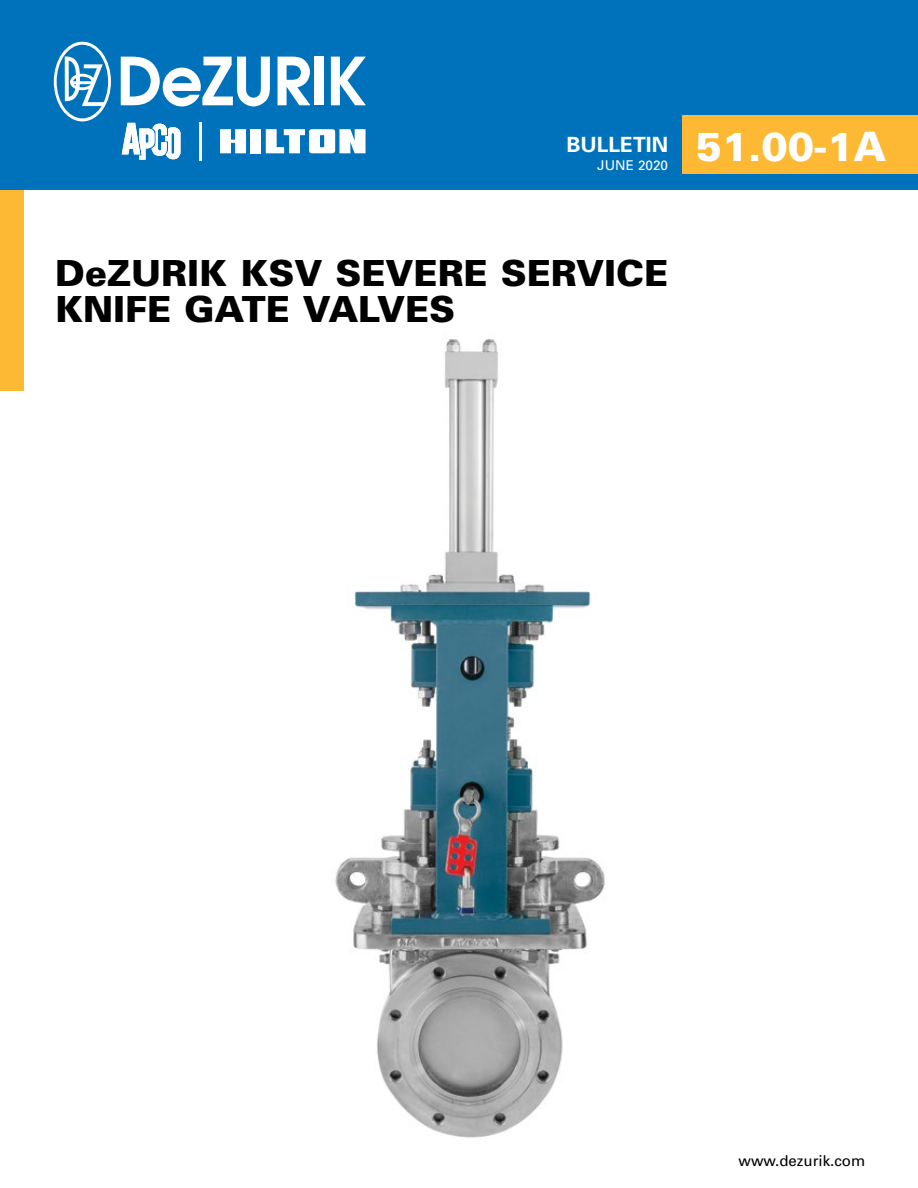
<style>
.page{position:relative;width:918px;height:1188px;background:#fff}
.page>*{position:absolute;margin:0;border:0;box-sizing:border-box;transform-origin:0 0}
.t1{font:900 40.5px "Univers";color:#fff}
.t2{font:900 36px/36px "Univers";color:#000}
.t3{font:700 21px "Univers";color:#fff}
.t4{font:15px "Univers";color:#000}
.t5{font:13.5px "Univers";color:#fff}
</style>
<div class="page">
<img style="left:335px;top:339px;width:270px;height:799px">
<div style="left:0;top:188px;width:23px;height:203px;background:#fdb933"></div>
<div style="left:0;top:0;width:918px;height:190px;background:#0072bc"></div>
<svg style="left:54px;top:42px;width:57px;height:79px"></svg>
<svg style="left:121px;top:57px;width:149px;height:49px"></svg>
<svg style="left:278px;top:57px;width:32px;height:48px"></svg>
<div style="left:314px;top:57px;width:9px;height:48px;background:#fff"></div>
<svg style="left:331px;top:57px;width:35px;height:48px"></svg>
<hr style="left:199px;top:122px;width:3px;height:39px;background:#fff">
<svg style="left:122px;top:123px;width:59px;height:37px"></svg>
<svg style="left:220px;top:129px;width:26px;height:24px"></svg>
<div style="left:251px;top:129px;width:10px;height:24px;background:#fff"></div>
<svg style="left:266px;top:129px;width:100px;height:24px"></svg>
<div style="left:683px;top:115px;width:235px;height:59px;background:#fdb933"></div>
<p class="t3" style="left:567px;top:132px;width:103px">BULLETIN</p>
<p class="t5" style="left:597px;top:158px;width:72px">JUNE 2020</p>
<p class="t1" style="left:696px;top:121px;width:192px">51.00-1A</p>
<p class="t2" style="left:55px;top:255px;width:614px">DeZURIK KSV SEVERE SERVICE<br>KNIFE GATE VALVES</p>
<p class="t4" style="left:739px;top:1152px;width:128px">www.dezurik.com</p>
</div>
